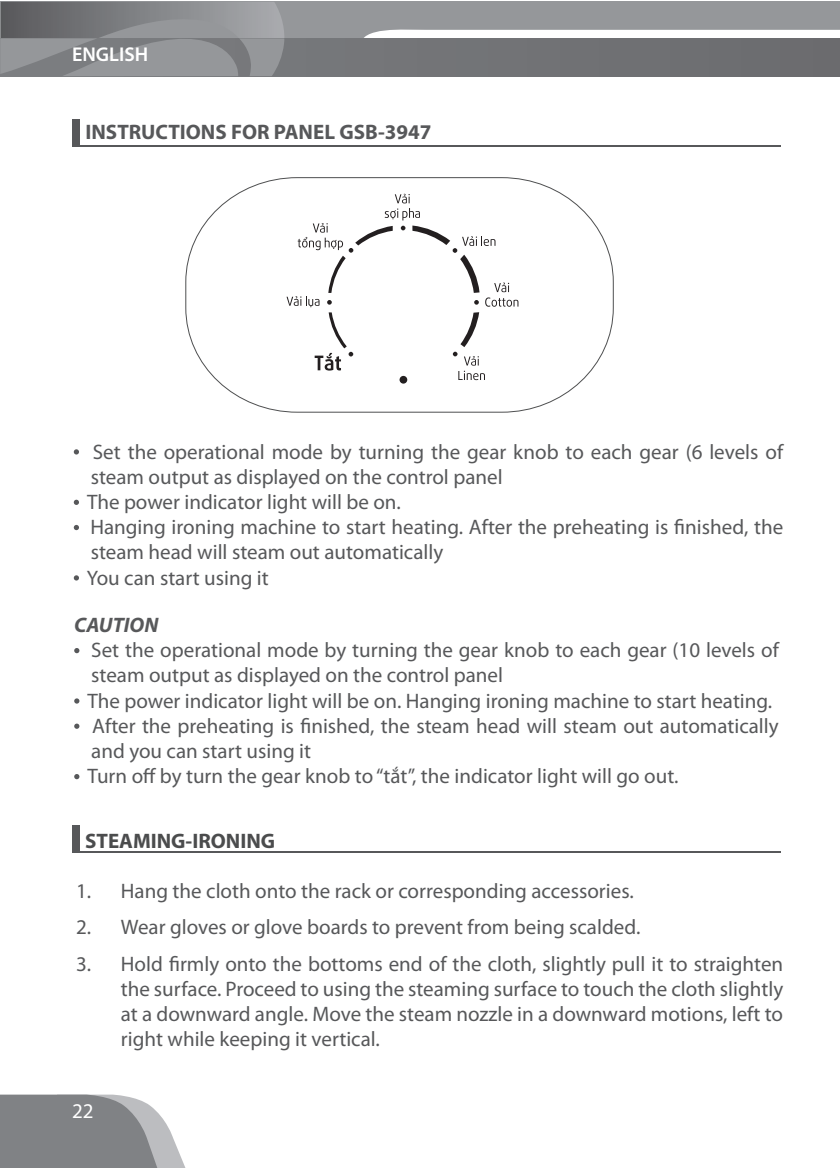
<style>
.page{position:relative;width:840px;height:1168px;background:#fff}
.page>*{position:absolute;margin:0;border:0;box-sizing:border-box;transform-origin:0 0}
.t1{font:21px/25.2px "Myriad Pro";color:#57585a}
.t2{font:700 21px "Myriad Pro";color:#57585a}
.t3{font:700 21px "Myriad Pro";color:#4b4c4d}
.t4{font:italic 700 21px "Myriad Pro";color:#57585a}
.t5{font:21px "Myriad Pro";color:#fff}
.t6{font:600 20px "Myriad Pro";color:#fff}
</style>
<div class="page">
<svg style="left:0;top:1px;width:839px;height:37px;fill:#95979a"></svg>
<div style="left:1px;top:38px;width:838px;height:39px;background:#707174"></div>
<svg style="left:0;top:2px;width:285px;height:75px"></svg>
<svg style="left:0;top:1094px;width:185px;height:74px;background:#96979a"></svg>
<hr style="left:73px;top:146px;width:707px;height:1px;background:#57585a">
<div style="left:72px;top:119px;width:8px;height:28px;background:#57585a"></div>
<hr style="left:73px;top:851px;width:707px;height:2px;background:#57585a">
<div style="left:72px;top:825px;width:8px;height:28px;background:#57585a"></div>
<svg style="left:74px;top:449px;width:5px;height:5px"></svg>
<svg style="left:74px;top:500px;width:5px;height:5px"></svg>
<svg style="left:74px;top:525px;width:5px;height:5px"></svg>
<svg style="left:74px;top:575px;width:5px;height:5px"></svg>
<svg style="left:74px;top:648px;width:5px;height:5px"></svg>
<svg style="left:74px;top:698px;width:5px;height:6px"></svg>
<svg style="left:74px;top:724px;width:5px;height:5px"></svg>
<svg style="left:74px;top:774px;width:5px;height:5px"></svg>
<svg style="left:286px;top:194px;width:232px;height:186px"></svg>
<div style="left:399px;top:376px;width:8px;height:8px;background:#231f20;border-radius:50%"></div>
<p class="t6" style="left:72px;top:41px;width:78px">ENGLISH</p>
<p class="t2" style="left:85px;top:119px;width:347px">INSTRUCTIONS FOR PANEL GSB-3947</p>
<p class="t1" style="left:91px;top:439px;width:693px">Set the operational mode by turning the gear knob to each gear (6 levels of steam output as displayed on the control panel</p>
<p class="t1" style="left:87px;top:489px;width:315px">The power indicator light will be on.</p>
<p class="t1" style="left:90px;top:514px;width:694px">Hanging ironing machine to start heating. After the preheating is finished, the steam head will steam out automatically</p>
<p class="t1" style="left:87px;top:565px;width:183px">You can start using it</p>
<p class="t4" style="left:74px;top:611px;width:86px">CAUTION</p>
<p class="t1" style="left:91px;top:637px;width:688px">Set the operational mode by turning the gear knob to each gear (10 levels of steam output as displayed on the control panel</p>
<p class="t1" style="left:87px;top:688px;width:686px">The power indicator light will be on. Hanging ironing machine to start heating.</p>
<p class="t1" style="left:91px;top:713px;width:688px">After the preheating is finished, the steam head will steam out automatically and you can start using it</p>
<p class="t1" style="left:87px;top:763px;width:592px">Turn off by turn the gear knob to “tắt”, the indicator light will go out.</p>
<p class="t3" style="left:85px;top:827px;width:191px">STEAMING-IRONING</p>
<p class="t1" style="left:76px;top:878px;width:559px">1. Hang the cloth onto the rack or corresponding accessories.</p>
<p class="t1" style="left:76px;top:914px;width:565px">2. Wear gloves or glove boards to prevent from being scalded.</p>
<p class="t1" style="left:121px;top:951px;width:663px;text-align:justify;text-indent:-45px">3. Hold firmly onto the bottoms end of the cloth, slightly pull it to straighten the surface. Proceed to using the steaming surface to touch the cloth slightly at a downward angle. Move the steam nozzle in a downward motions, left to right while keeping it vertical.</p>
<p class="t5" style="left:72px;top:1098px;width:23px">22</p>
</div>
